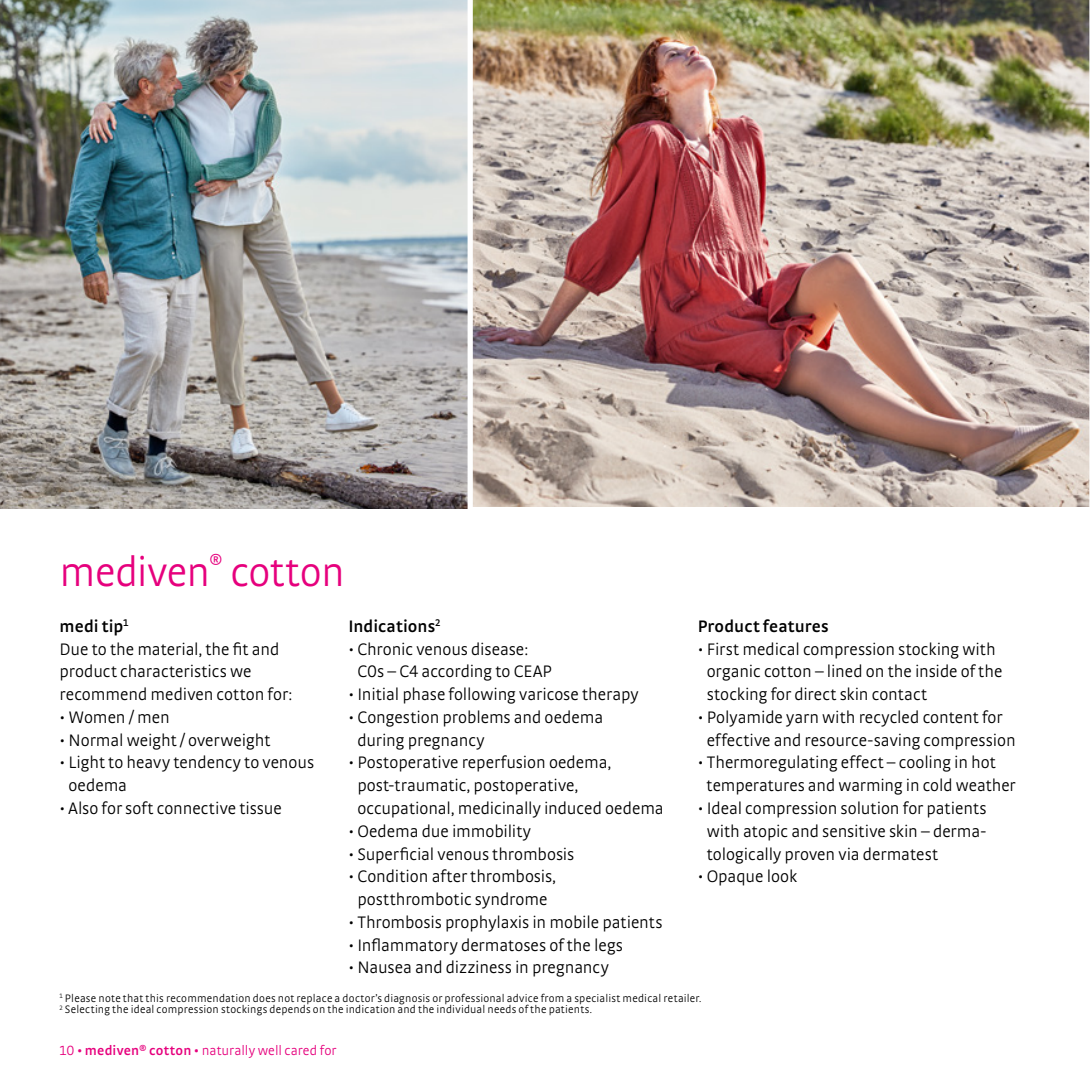
<style>
.page{position:relative;width:1092px;height:1092px;background:#fff}
.page>*{position:absolute;margin:0;border:0;box-sizing:border-box;transform-origin:0 0}
.t1{font:300 42.88px "medi Strada Pro";letter-spacing:-.015em;color:#e6007d}
.t2{font:300 17.5px/22.8px "medi Strada Pro";letter-spacing:-.005em;color:#000}
.t3{font:600 17.5px "medi Strada Pro";letter-spacing:.005em;color:#000}
.t4{font:300 14px "medi Strada Pro";letter-spacing:.005em;color:#e6007d}
.t5{font:300 11.38px/11.4px "medi Strada Pro";letter-spacing:.02em;color:#000}
.s1{font-weight:600}
</style>
<div class="page">
<img style="left:0;top:0;width:467px;height:508px">
<img style="left:473px;top:0;width:616px;height:506px">
<h1 class="t1" style="left:60px;top:546px;width:287px">mediven<sup>®</sup> cotton</h1>
<p class="t2" style="left:60px;top:614px;width:234px"><span class="s1">medi tip</span><sup>1<br></sup>Due to the material, the fit and product characteristics we recommend mediven cotton for:</p>
<p class="t2" style="left:60px;top:705px;width:112px">• Women / men</p>
<p class="t2" style="left:60px;top:728px;width:212px">• Normal weight / overweight</p>
<p class="t2" style="left:68px;top:751px;width:247px;text-indent:-9px">• Light to heavy tendency to venous oedema</p>
<p class="t2" style="left:60px;top:796px;width:224px">• Also for soft connective tissue</p>
<p class="t3" style="left:348px;top:614px;width:94px">Indications<sup>2</sup></p>
<p class="t2" style="left:357px;top:637px;width:196px;text-indent:-9px">• Chronic venous disease:<br>C0s – C4 according to CEAP</p>
<p class="t2" style="left:348px;top:682px;width:292px">• Initial phase following varicose therapy</p>
<p class="t2" style="left:357px;top:705px;width:247px;text-indent:-9px">• Congestion problems and oedema during pregnancy</p>
<p class="t2" style="left:357px;top:751px;width:308px;text-indent:-9px">• Postoperative reperfusion oedema, post-traumatic, postoperative, occupational, medicinally induced oedema</p>
<p class="t2" style="left:348px;top:819px;width:184px">• Oedema due immobility</p>
<p class="t2" style="left:348px;top:842px;width:227px">• Superficial venous thrombosis</p>
<p class="t2" style="left:348px;top:864px;width:209px;text-align:center">• Condition after thrombosis, postthrombotic syndrome</p>
<p class="t2" style="left:348px;top:910px;width:315px">• Thrombosis prophylaxis in mobile patients</p>
<p class="t2" style="left:348px;top:933px;width:276px">• Inflammatory dermatoses of the legs</p>
<p class="t2" style="left:348px;top:955px;width:262px">• Nausea and dizziness in pregnancy</p>
<p class="t3" style="left:697px;top:614px;width:132px">Product features</p>
<p class="t2" style="left:706px;top:637px;width:297px;text-indent:-9px">• First medical compression stocking with organic cotton – lined on the inside of the stocking for direct skin contact</p>
<p class="t2" style="left:706px;top:705px;width:310px;text-indent:-9px">• Polyamide yarn with recycled content for effective and resource-saving compression</p>
<p class="t2" style="left:706px;top:750px;width:310px;text-indent:-9px">• Thermoregulating effect – cooling in hot temperatures and warming in cold weather</p>
<p class="t2" style="left:706px;top:796px;width:281px;text-align:justify;text-indent:-9px">• Ideal compression solution for patients with atopic and sensitive skin – derma&shy;tologically proven via dermatest</p>
<p class="t2" style="left:697px;top:864px;width:101px">• Opaque look</p>
<p class="t5" style="left:60px;top:992px;width:643px"><sup>1</sup> Please note that this recommendation does not replace a doctor’s diagnosis or professional advice from a specialist medical retailer.<br><sup>2</sup> Selecting the ideal compression stockings depends on the indication and the individual needs of the patients.</p>
<p class="t4" style="left:60px;top:1041px;width:278px">10 <span class="s1">• mediven® cotton •</span> naturally well cared for</p>
</div>
